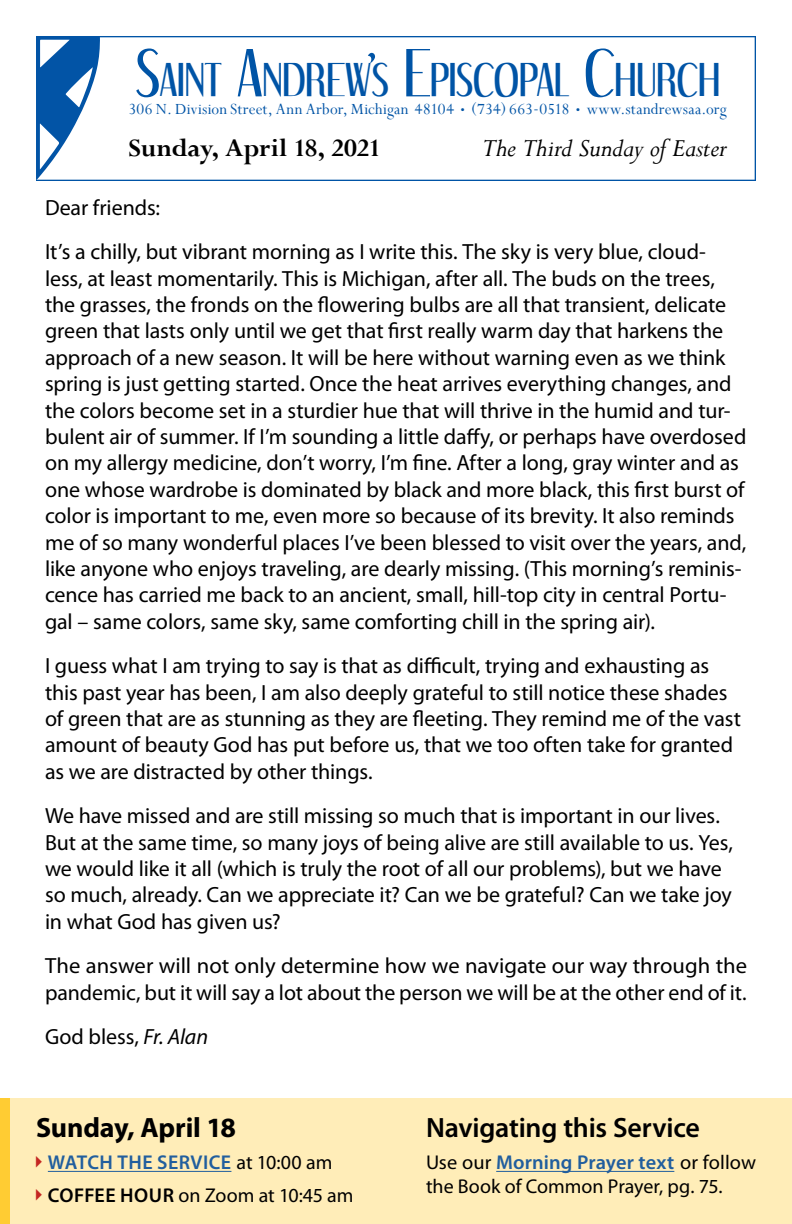
<style>
.page{position:relative;width:792px;height:1224px;background:#fff}
.page>*{position:absolute;margin:0;border:0;box-sizing:border-box;transform-origin:0 0}
.t1{font:39.2px "Dream Orphans";color:#0054a6}
.t2{font:italic 28px "Perpetua";letter-spacing:-.005em;color:#000}
.t3{font:600 28px "Myriad Pro";letter-spacing:-.01em;color:#000}
.t4{font:700 28px "Perpetua";letter-spacing:-.015em;color:#000}
.t5{font:700 28px "Myriad Pro";letter-spacing:-.005em;color:#000}
.t6{font:22px/26.4px "Myriad Pro";letter-spacing:-.005em;color:#000}
.t7{font:20px/32.4px "Myriad Pro";color:#000}
.t8{font:17.4px "Perpetua";letter-spacing:.01em;color:#0054a6}
.s1{font-size:56px}
.s2{font-size:13.2px}
.s3{font-style:italic}
.s4{font-weight:600;color:#215e9e}
.s5{font-weight:600}
</style>
<div class="page">
<hr style="left:36px;top:36px;width:720px;height:1px;background:#0054a6">
<hr style="left:36px;top:180px;width:720px;height:1px;background:#0054a6">
<hr style="left:755px;top:37px;width:1px;height:144px;background:#0054a6">
<svg style="left:36px;top:37px;width:64px;height:143px"></svg>
<div style="left:0;top:1098px;width:792px;height:126px;background:#ffedb8"></div>
<hr style="left:48px;top:1171px;width:183px;height:1px;background:#215e9e">
<hr style="left:496px;top:1171px;width:178px;height:1px;background:#215e9e">
<div style="left:0;top:1098px;width:10px;height:126px;background:#fc3"></div>
<h1 class="t1" style="left:135px;top:56px;width:586px"><span class="s1">S</span>AINT <span class="s1">A</span>NDREW<span class="s1">’</span>S <span class="s1">E</span>PISCOPAL <span class="s1">C</span>HURCH</h1>
<p class="t8" style="left:128px;top:98px;width:600px">306 N. Division Street, Ann Arbor, Michigan 48104 <span class="s2">•</span> (734) 663-0518 <span class="s2">•</span> www.standrewsaa.org</p>
<p class="t4" style="left:128px;top:130px;width:255px">Sunday, April 18, 2021</p>
<p class="t2" style="left:482px;top:130px;width:247px">The Third Sunday of Easter</p>
<p class="t6" style="left:45px;top:185px;width:663px;line-height:44.4px">Dear friends:<br>It’s a chilly, but vibrant morning as I write this. The sky is very blue, cloud-</p>
<p class="t6" style="left:45px;top:265px;width:703px">less, at least momentarily. This is Michigan, after all. The buds on the trees, the grasses, the fronds on the flowering bulbs are all that transient, delicate green that lasts only until we get that first really warm day that harkens the approach of a new season. It will be here without warning even as we think spring is just getting started. Once the heat arrives everything changes, and the colors become set in a sturdier hue that will thrive in the humid and tur&shy;bulent air of summer. If I’m sounding a little daffy, or perhaps have overdosed on my allergy medicine, don’t worry, I’m fine. After a long, gray winter and as one whose wardrobe is dominated by black and more black, this first burst of color is important to me, even more so because of its brevity. It also reminds me of so many wonderful places I’ve been blessed to visit over the years, and, like anyone who enjoys traveling, are dearly missing. (This morning’s reminis&shy;cence has carried me back to an ancient, small, hill-top city in central Portu&shy;gal – same colors, same sky, same comforting chill in the spring air).</p>
<p class="t6" style="left:45px;top:652px;width:697px">I guess what I am trying to say is that as difficult, trying and exhausting as this past year has been, I am also deeply grateful to still notice these shades of green that are as stunning as they are fleeting. They remind me of the vast amount of beauty God has put before us, that we too often take for granted as we are distracted by other things.</p>
<p class="t6" style="left:45px;top:802px;width:690px">We have missed and are still missing so much that is important in our lives.<br>But at the same time, so many joys of being alive are still available to us. Yes, we would like it all (which is truly the root of all our problems), but we have so much, already. Can we appreciate it? Can we be grateful? Can we take joy in what God has given us?</p>
<p class="t6" style="left:45px;top:952px;width:704px">The answer will not only determine how we navigate our way through the pandemic, but it will say a lot about the person we will be at the other end of it.</p>
<p class="t6" style="left:45px;top:1023px;width:165px">God bless, <span class="s3">Fr. Alan</span></p>
<p class="t5" style="left:36px;top:1109px;width:202px">Sunday, April 18</p>
<p class="t7" style="left:48px;top:1146px;width:307px"><span class="s4">WATCH THE SERVICE</span> at 10:00 am<br><span class="s5">COFFEE HOUR</span> on Zoom at 10:45 am</p>
<p class="t3" style="left:426px;top:1110px;width:276px">Navigating this Service</p>
<p class="t7" style="left:426px;top:1150px;width:331px;line-height:24px">Use our <span class="s4">Morning Prayer text</span> or follow the Book of Common Prayer, pg. 75.</p>
</div>
